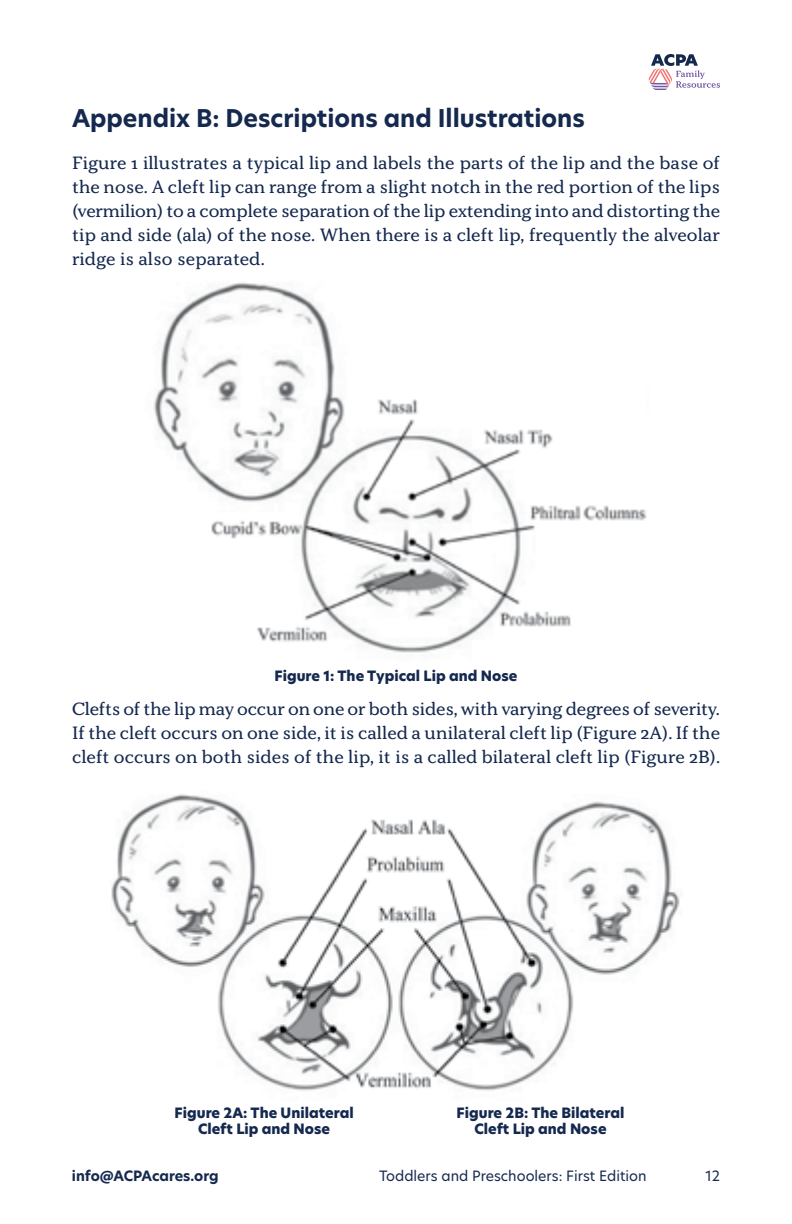
<style>
.page{position:relative;width:792px;height:1224px;background:#fff}
.page>*{position:absolute;margin:0;border:0;box-sizing:border-box;transform-origin:0 0}
.t1{font:700 24px "New Hero";color:#15294f}
.t2{font:18px/24px "Kopius";color:#15294f;text-align:justify}
.t3{font:800 14px/16px "New Hero";color:#15294f;text-align:center}
.t4{font:14px "New Hero";color:#15294f}
.t5{font:700 14px "New Hero";letter-spacing:-.005em;color:#15294f}
</style>
<div class="page">
<svg style="left:649px;top:54px;width:71px;height:36px"></svg>
<img style="left:154px;top:282px;width:493px;height:371px">
<img style="left:111px;top:794px;width:569px;height:297px">
<h1 class="t1" style="left:72px;top:102px;width:514px">Appendix B: Descriptions and Illustrations</h1>
<p class="t2" style="left:72px;top:151px;width:650px">Figure 1 illustrates a typical lip and labels the parts of the lip and the base of the nose. A cleft lip can range from a slight notch in the red portion of the lips (vermilion) to a complete separation of the lip extending into and distorting the tip and side (ala) of the nose. When there is a cleft lip, frequently the alveolar ridge is also separated.</p>
<p class="t3" style="left:275px;top:668px;width:244px">Figure 1: The Typical Lip and Nose</p>
<p class="t2" style="left:72px;top:697px;width:650px">Clefts of the lip may occur on one or both sides, with varying degrees of severity.<br>If the cleft occurs on one side, it is called a unilateral cleft lip (Figure 2A). If the cleft occurs on both sides of the lip, it is a called bilateral cleft lip (Figure 2B).</p>
<p class="t3" style="left:175px;top:1105px;width:181px">Figure 2A: The Unilateral<br>Cleft Lip and Nose</p>
<p class="t3" style="left:457px;top:1105px;width:169px">Figure 2B: The Bilateral<br>Cleft Lip and Nose</p>
<p class="t5" style="left:72px;top:1167px;width:148px">info@ACPAcares.org</p>
<p class="t4" style="left:379px;top:1166px;width:269px">Toddlers and Preschoolers: First Edition</p>
<p class="t4" style="left:705px;top:1166px;width:16px">12</p>
</div>
